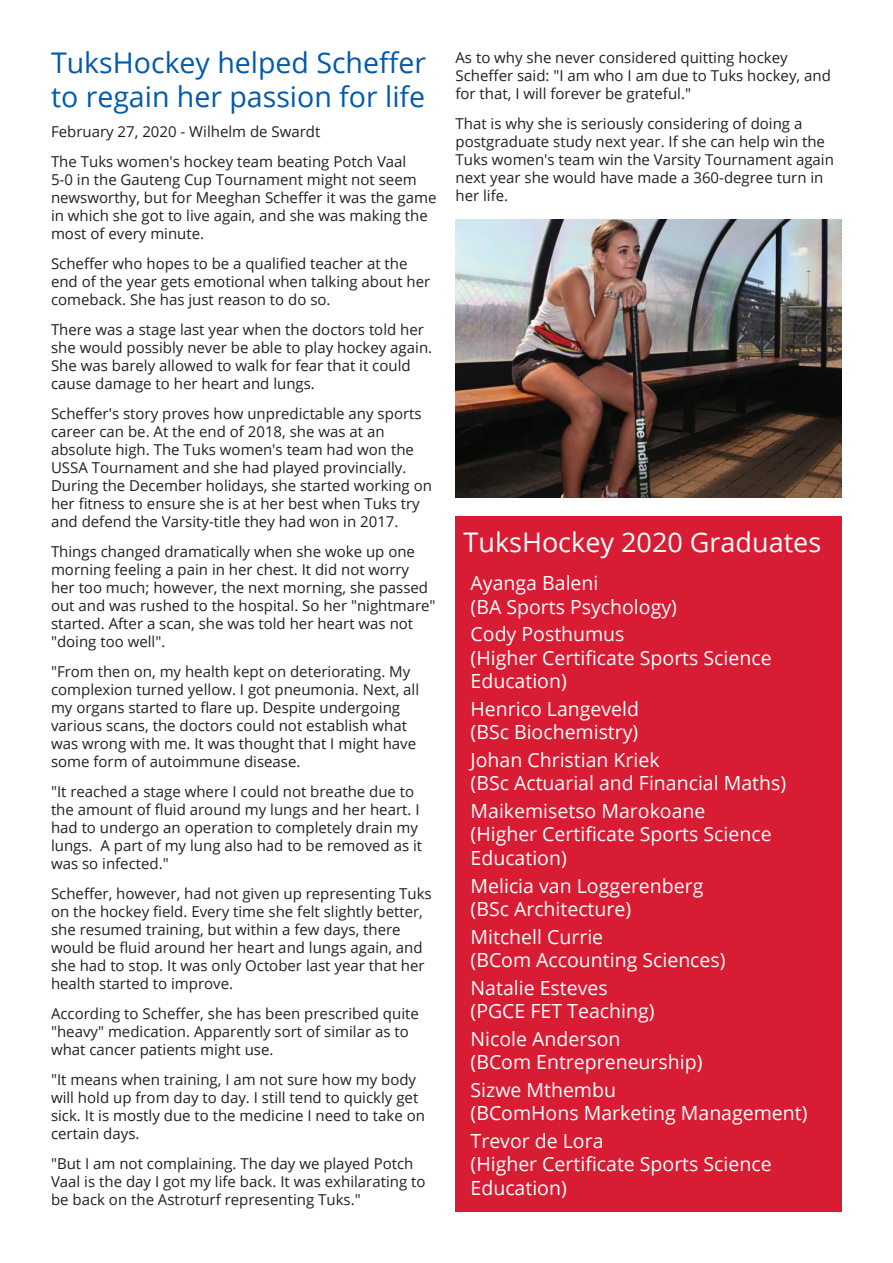
<style>
.page{position:relative;width:893px;height:1263px;background:#fff}
.page>*{position:absolute;margin:0;border:0;box-sizing:border-box;transform-origin:0 0}
.t1{font:28.5px/34.2px "Open Sans";color:#015aaa}
.t2{font:27px "Open Sans";color:#fff}
.t3{font:19.5px/23.4px "Open Sans";color:#fff}
.t4{font:15px/18px "Open Sans";color:#231f20}
</style>
<div class="page">
<img style="left:455px;top:219px;width:387px;height:278px">
<div style="left:455px;top:517px;width:387px;height:695px;background:#d81c33"></div>
<h1 class="t1" style="left:51px;top:45px;width:377px">TuksHockey helped Scheffer to regain her passion for life</h1>
<p class="t4" style="left:51px;top:116px;width:357px;line-height:30px">February 27, 2020 - Wilhelm de Swardt<br>The Tuks women's hockey team beating Potch Vaal</p>
<p class="t4" style="left:51px;top:170px;width:387px">5-0 in the Gauteng Cup Tournament might not seem newsworthy, but for Meeghan Scheffer it was the game in which she got to live again, and she was making the most of every minute.</p>
<p class="t4" style="left:51px;top:254px;width:381px">Scheffer who hopes to be a qualified teacher at the end of the year gets emotional when talking about her comeback. She has just reason to do so.</p>
<p class="t4" style="left:51px;top:320px;width:383px">There was a stage last year when the doctors told her she would possibly never be able to play hockey again.<br>She was barely allowed to walk for fear that it could cause damage to her heart and lungs.</p>
<p class="t4" style="left:51px;top:404px;width:382px">Scheffer's story proves how unpredictable any sports career can be. At the end of 2018, she was at an absolute high. The Tuks women's team had won the USSA Tournament and she had played provincially.<br>During the December holidays, she started working on her fitness to ensure she is at her best when Tuks try and defend the Varsity-title they had won in 2017.</p>
<p class="t4" style="left:51px;top:542px;width:386px">Things changed dramatically when she woke up one morning feeling a pain in her chest. It did not worry her too much; however, the next morning, she passed out and was rushed to the hospital. So her "nightmare" started. After a scan, she was told her heart was not "doing too well".</p>
<p class="t4" style="left:51px;top:662px;width:370px">"From then on, my health kept on deteriorating. My complexion turned yellow. I got pneumonia. Next, all my organs started to flare up. Despite undergoing various scans, the doctors could not establish what was wrong with me. It was thought that I might have some form of autoimmune disease.</p>
<p class="t4" style="left:51px;top:782px;width:373px">"It reached a stage where I could not breathe due to the amount of fluid around my lungs and her heart. I had to undergo an operation to completely drain my lungs. A part of my lung also had to be removed as it was so infected."</p>
<p class="t4" style="left:51px;top:884px;width:382px">Scheffer, however, had not given up representing Tuks on the hockey field. Every time she felt slightly better, she resumed training, but within a few days, there would be fluid around her heart and lungs again, and she had to stop. It was only October last year that her health started to improve.</p>
<p class="t4" style="left:51px;top:1004px;width:369px">According to Scheffer, she has been prescribed quite "heavy" medication. Apparently sort of similar as to what cancer patients might use.</p>
<p class="t4" style="left:51px;top:1070px;width:375px">"It means when training, I am not sure how my body will hold up from day to day. I still tend to quickly get sick. It is mostly due to the medicine I need to take on certain days.</p>
<p class="t4" style="left:51px;top:1154px;width:376px">"But I am not complaining. The day we played Potch<br>Vaal is the day I got my life back. It was exhilarating to be back on the Astroturf representing Tuks."</p>
<p class="t4" style="left:455px;top:48px;width:377px">As to why she never considered quitting hockey<br>Scheffer said: "I am who I am due to Tuks hockey, and for that, I will forever be grateful."</p>
<p class="t4" style="left:455px;top:114px;width:380px">That is why she is seriously considering of doing a postgraduate study next year. If she can help win the Tuks women's team win the Varsity Tournament again next year she would have made a 360-degree turn in her life.</p>
<h2 class="t2" style="left:463px;top:524px;width:359px">TuksHockey 2020 Graduates</h2>
<h3 class="t3" style="left:471px;top:571px;width:208px">Ayanga Baleni<br>(BA Sports Psychology)</h3>
<h3 class="t3" style="left:471px;top:622px;width:303px">Cody Posthumus<br>(Higher Certificate Sports Science<br>Education)</h3>
<h3 class="t3" style="left:471px;top:697px;width:170px">Henrico Langeveld (BSc Biochemistry)</h3>
<h3 class="t3" style="left:471px;top:748px;width:317px">Johan Christian Kriek<br>(BSc Actuarial and Financial Maths)</h3>
<h3 class="t3" style="left:471px;top:799px;width:303px">Maikemisetso Marokoane (Higher Certificate Sports Science<br>Education)</h3>
<h3 class="t3" style="left:471px;top:873px;width:234px">Melicia van Loggerenberg (BSc Architecture)</h3>
<h3 class="t3" style="left:471px;top:924px;width:257px">Mitchell Currie<br>(BCom Accounting Sciences)</h3>
<h3 class="t3" style="left:471px;top:975px;width:185px">Natalie Esteves (PGCE FET Teaching)</h3>
<h3 class="t3" style="left:471px;top:1026px;width:233px">Nicole Anderson<br>(BCom Entrepreneurship)</h3>
<h3 class="t3" style="left:471px;top:1077px;width:338px">Sizwe Mthembu<br>(BComHons Marketing Management)</h3>
<h3 class="t3" style="left:471px;top:1128px;width:303px">Trevor de Lora<br>(Higher Certificate Sports Science<br>Education)</h3>
</div>
